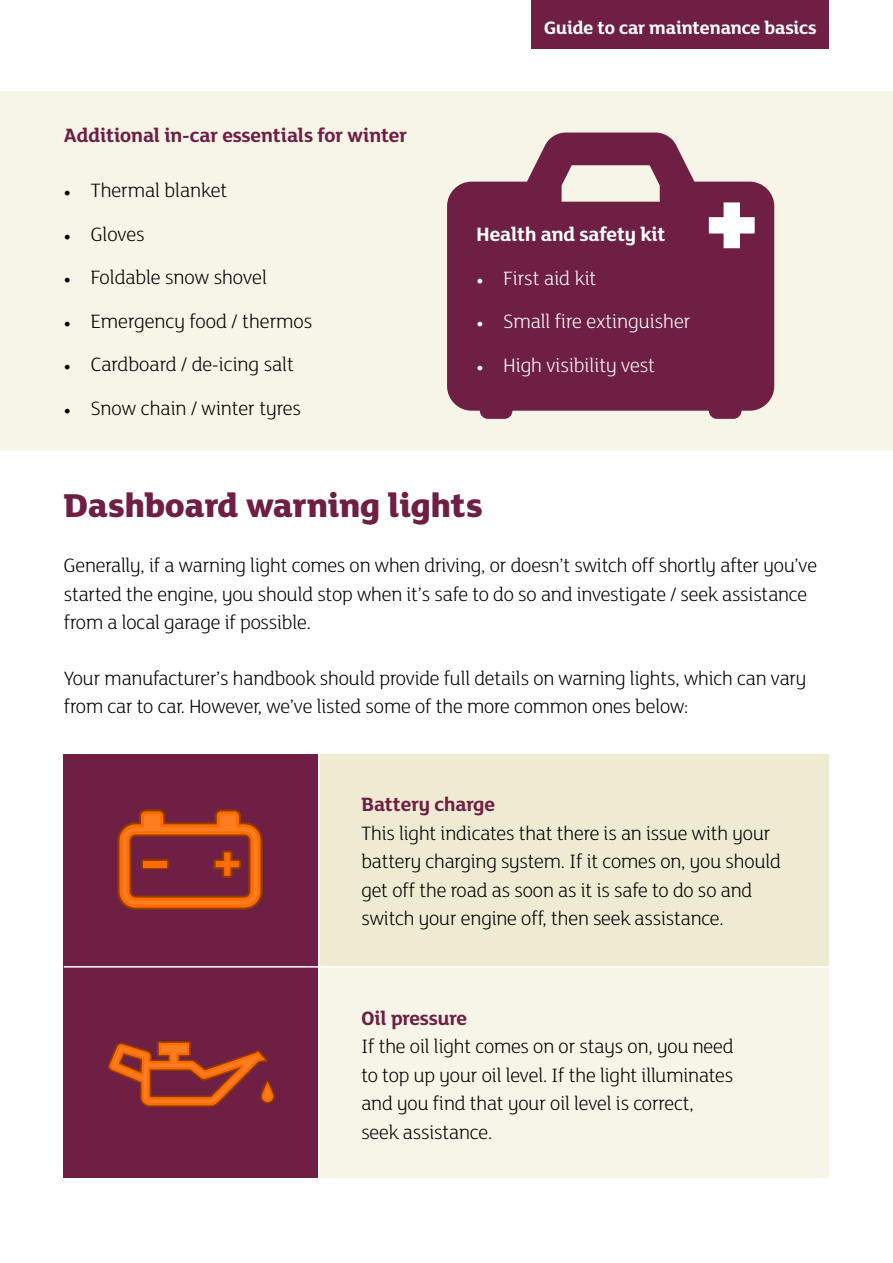
<style>
.page{position:relative;width:893px;height:1263px;background:#fff}
.page>*{position:absolute;margin:0;border:0;box-sizing:border-box;transform-origin:0 0}
.t1{font:800 36px "Mary Ann BETA";color:#6f1f44}
.t2{font:300 21px/28.5px "Mary Ann BETA";color:#000}
.t3{font:700 21px "Mary Ann BETA";color:#6f1f44}
.t4{font:300 21px "Mary Ann BETA";letter-spacing:.005em;color:#fff}
.t5{font:700 21px "Mary Ann BETA";letter-spacing:-.01em;color:#fff}
.t6{font:700 19.5px "Mary Ann BETA";color:#fff}
.s1{font-family:"Minion Pro";font-weight:400;font-size:18px}
</style>
<div class="page">
<div style="left:0;top:91px;width:893px;height:359px;background:#f7f5e8"></div>
<svg style="left:447px;top:133px;width:327px;height:286px;fill:#6f1f44"></svg>
<svg style="left:709px;top:202px;width:46px;height:46px;background:#c2a0b0"></svg>
<div style="left:531px;top:0;width:298px;height:48px;background:#6f1f44"></div>
<div style="left:64px;top:755px;width:765px;height:423px;background:#f7f5e8"></div>
<div style="left:64px;top:755px;width:765px;height:211px;background:#efebd3"></div>
<div style="left:64px;top:755px;width:254px;height:423px;background:#6f1f44"></div>
<hr style="left:318px;top:752px;width:2px;height:426px;background:#fff">
<hr style="left:64px;top:966px;width:765px;height:1px;background:#fff">
<svg style="left:108px;top:1041px;width:167px;height:66px"></svg>
<svg style="left:117px;top:809px;width:146px;height:101px"></svg>
<p class="t3" style="left:64px;top:120px;width:345px">Additional in-car essentials for winter</p>
<p class="t2" style="left:64px;top:176px;width:165px"><span class="s1">•</span> Thermal blanket</p>
<p class="t2" style="left:64px;top:219px;width:82px"><span class="s1">•</span> Gloves</p>
<p class="t2" style="left:64px;top:263px;width:205px"><span class="s1">•</span> Foldable snow shovel</p>
<p class="t2" style="left:64px;top:306px;width:250px"><span class="s1">•</span> Emergency food / thermos</p>
<p class="t2" style="left:64px;top:350px;width:232px"><span class="s1">•</span> Cardboard / de-icing salt</p>
<p class="t2" style="left:64px;top:393px;width:238px"><span class="s1">•</span> Snow chain / winter tyres</p>
<p class="t6" style="left:544px;top:14px;width:274px">Guide to car maintenance basics</p>
<p class="t5" style="left:477px;top:220px;width:190px">Health and safety kit</p>
<p class="t4" style="left:477px;top:265px;width:121px"><span class="s1">•</span> First aid kit</p>
<p class="t4" style="left:477px;top:308px;width:215px"><span class="s1">•</span> Small fire extinguisher</p>
<p class="t4" style="left:477px;top:352px;width:180px"><span class="s1">•</span> High visibility vest</p>
<h1 class="t1" style="left:64px;top:479px;width:421px">Dashboard warning lights</h1>
<p class="t2" style="left:64px;top:551px;width:755px">Generally, if a warning light comes on when driving, or doesn’t switch off shortly after you’ve started the engine, you should stop when it’s safe to do so and investigate / seek assistance from a local garage if possible.</p>
<p class="t2" style="left:64px;top:663px;width:744px">Your manufacturer’s handbook should provide full details on warning lights, which can vary from car to car. However, we’ve listed some of the more common ones below:</p>
<p class="t3" style="left:361px;top:790px;width:135px">Battery charge</p>
<p class="t2" style="left:361px;top:818px;width:421px">This light indicates that there is an issue with your battery charging system. If it comes on, you should get off the road as soon as it is safe to do so and switch your engine off, then seek assistance.</p>
<p class="t3" style="left:361px;top:1003px;width:107px">Oil pressure</p>
<p class="t2" style="left:361px;top:1032px;width:374px">If the oil light comes on or stays on, you need to top up your oil level. If the light illuminates and you find that your oil level is correct, seek assistance.</p>
</div>
